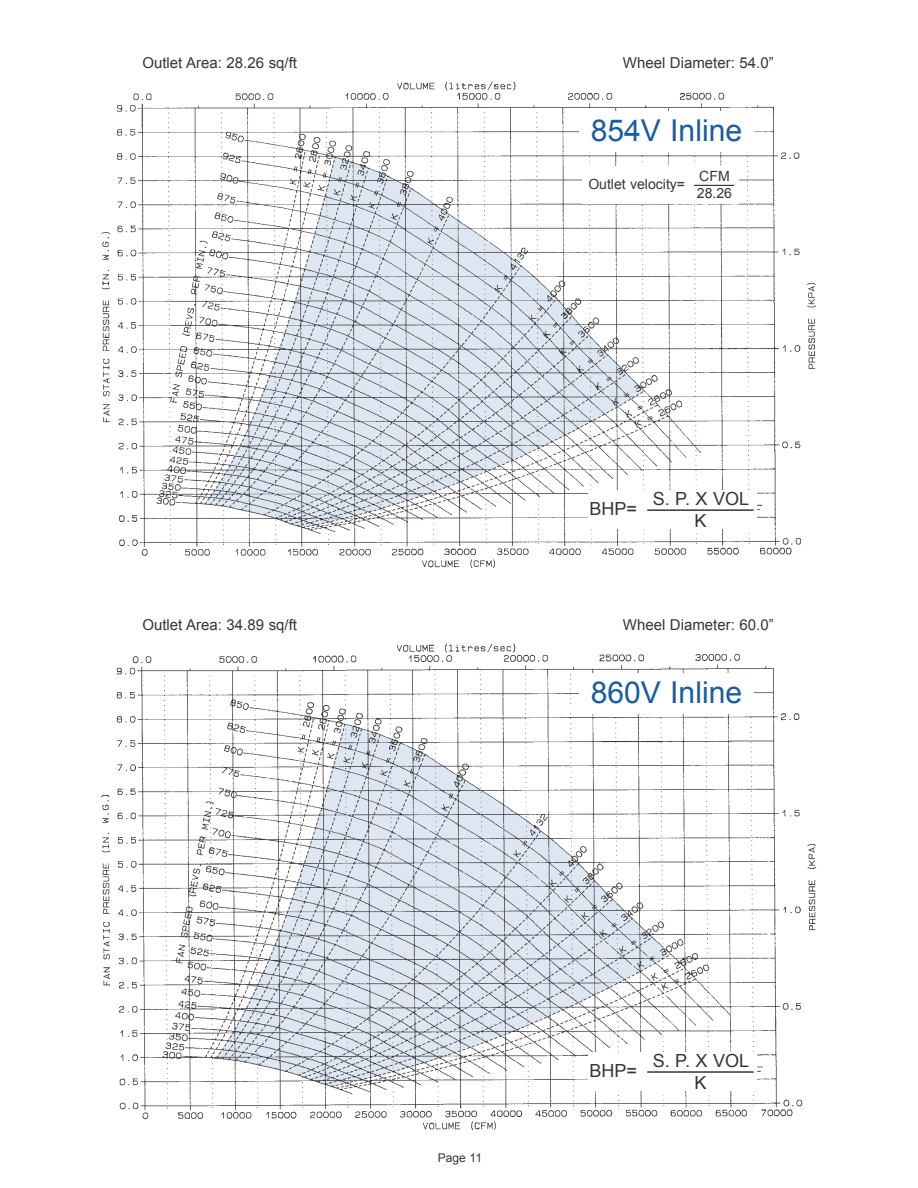
<style>
.page{position:relative;width:918px;height:1188px;background:#fff}
.page>*{position:absolute;margin:0;border:0;box-sizing:border-box;transform-origin:0 0}
.t1{font:30.15px "Arial";color:#1a5ca3}
.t2{font:18px/21.8px "Arial";color:#373535;text-align:center}
.t3{font:15px "Arial";color:#373535}
.t4{font:14.1px/17px "Arial";color:#373535}
.t5{font:12px "Arial";color:#373535}
</style>
<div class="page">
<img style="left:101px;top:81px;width:715px;height:487px">
<div style="left:579px;top:111px;width:175px;height:41px;background:#fff"></div>
<div style="left:582px;top:166px;width:157px;height:38px;background:#fff"></div>
<hr style="left:694px;top:185px;width:40px;height:1px;background:#373535">
<div style="left:588px;top:490px;width:169px;height:39px;background:#fff"></div>
<hr style="left:647px;top:509px;width:107px;height:2px;background:#373535">
<img style="left:101px;top:643px;width:715px;height:487px">
<div style="left:579px;top:673px;width:175px;height:41px;background:#fff"></div>
<div style="left:588px;top:1052px;width:169px;height:39px;background:#fff"></div>
<hr style="left:647px;top:1071px;width:107px;height:2px;background:#373535">
<p class="t3" style="left:142px;top:53px;width:156px">Outlet Area: 28.26 sq/ft</p>
<p class="t3" style="left:623px;top:53px;width:152px">Wheel Diameter: 54.0”</p>
<h1 class="t1" style="left:591px;top:111px;width:153px">854V Inline</h1>
<p class="t4" style="left:588px;top:176px;width:98px">Outlet velocity=</p>
<p class="t4" style="left:697px;top:168px;width:37px">CFM<br>28.26</p>
<p class="t2" style="left:589px;top:498px;width:49px">BHP=</p>
<p class="t2" style="left:653px;top:488px;width:98px">S. P. X VOL<br>K</p>
<p class="t3" style="left:142px;top:615px;width:156px">Outlet Area: 34.89 sq/ft</p>
<p class="t3" style="left:623px;top:615px;width:152px">Wheel Diameter: 60.0”</p>
<h1 class="t1" style="left:591px;top:673px;width:153px">860V Inline</h1>
<p class="t5" style="left:438px;top:1150px;width:46px">Page 11</p>
<p class="t2" style="left:589px;top:1060px;width:49px">BHP=</p>
<p class="t2" style="left:653px;top:1050px;width:98px">S. P. X VOL<br>K</p>
</div>
